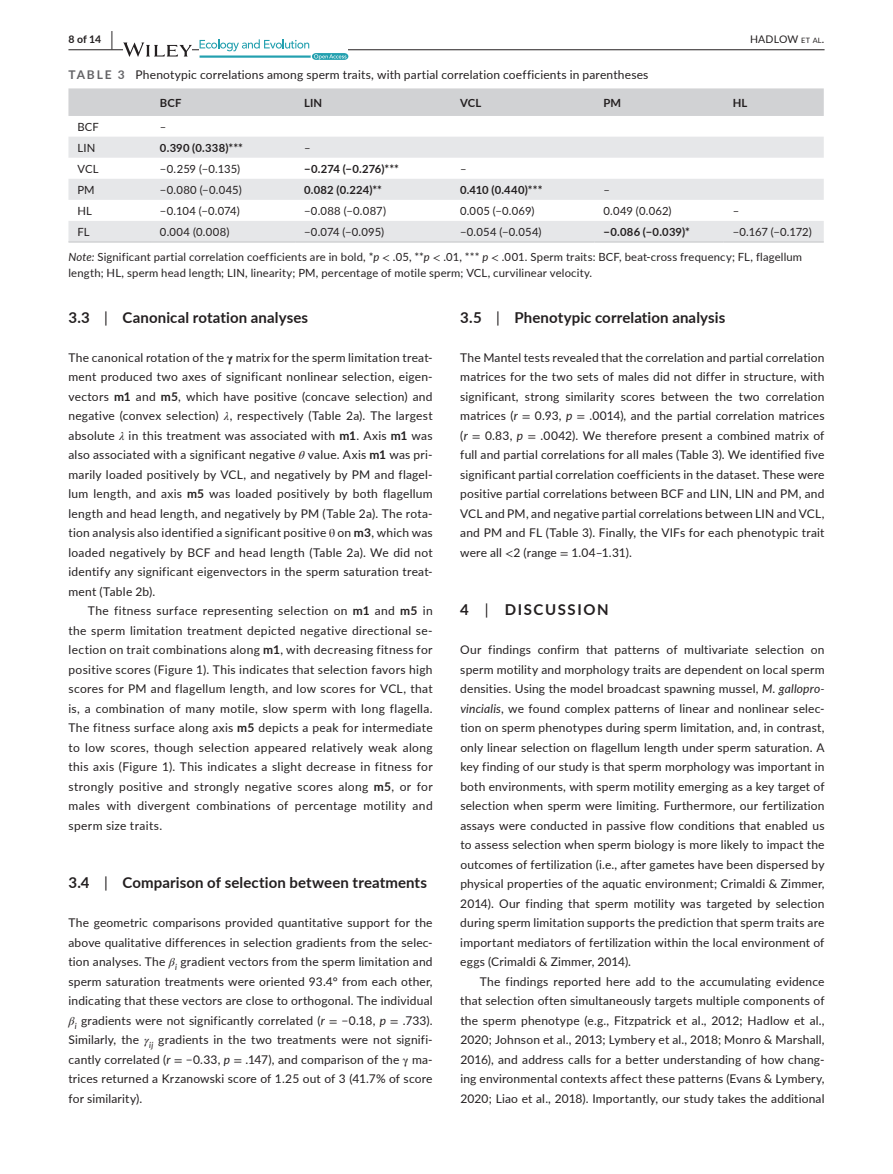
<style>
.page{position:relative;width:893px;height:1174px;background:#fff}
.page>*{position:absolute;margin:0;border:0;box-sizing:border-box;transform-origin:0 0}
.t1{font:700 15px "Lato";letter-spacing:.01em;color:#231f20}
.t2{font:700 15px "Lato";letter-spacing:.11em;color:#231f20}
.t3{font:12px/19.5px "Lato";letter-spacing:.015em;color:#231f20;text-align:justify}
.t4{font:11.25px/15.8px "Lato";letter-spacing:.015em;color:#231f20}
.t5{font:700 11.25px "Lato";letter-spacing:.015em;color:#231f20}
.t6{font:10.5px "Lato";letter-spacing:.02em;color:#231f20}
.t7{font:700 10.5px "Lato";color:#231f20}
.s1{font-size:19.5px}
.s2{font-size:7.35px}
.s3{font-weight:700;color:#636366}
.s4{font-style:italic}
.s5{font-family:"STIX"}
.s6{font-weight:400}
.s7{font-family:"STIX";font-weight:700}
.s8{font-weight:700}
.s9{font-family:"STIX";font-style:italic}
</style>
<div class="page">
<hr style="left:68px;top:49px;width:756px;height:1px;background:#231f20">
<svg style="left:123px;top:42px;width:69px;height:15px"></svg>
<svg style="left:200px;top:39px;width:148px;height:21px"></svg>
<div style="left:68px;top:88px;width:756px;height:28px;background:#d1d2d4"></div>
<svg style="left:68px;top:137px;width:756px;height:104px;fill:#e6e7e9"></svg>
<hr style="left:68px;top:241px;width:83px;height:2px;background:#d1d2d4">
<hr style="left:151px;top:241px;width:144px;height:2px;background:#d1d2d4">
<hr style="left:295px;top:241px;width:156px;height:2px;background:#d1d2d4">
<hr style="left:451px;top:241px;width:143px;height:2px;background:#d1d2d4">
<hr style="left:594px;top:241px;width:130px;height:2px;background:#d1d2d4">
<hr style="left:724px;top:241px;width:100px;height:2px;background:#d1d2d4">
<p class="t7" style="left:68px;top:31px;width:46px">8 of 14 <span class="s1">|</span></p>
<p class="t6" style="left:750px;top:31px;width:76px">HADLOW <span class="s2">et al</span>.</p>
<p class="t3" style="left:69px;top:64px;width:581px"><span class="s3">TABLE 3</span> Phenotypic correlations among sperm traits, with partial correlation coefficients in parentheses</p>
<p class="t5" style="left:160px;top:94px;width:23px">BCF</p>
<p class="t5" style="left:304px;top:94px;width:20px">LIN</p>
<p class="t5" style="left:460px;top:94px;width:23px">VCL</p>
<p class="t5" style="left:603px;top:94px;width:19px">PM</p>
<p class="t5" style="left:733px;top:94px;width:16px">HL</p>
<p class="t4" style="left:77px;top:118px;width:23px">BCF</p>
<p class="t4" style="left:160px;top:118px;width:8px">–</p>
<p class="t4" style="left:77px;top:139px;width:19px">LIN</p>
<p class="t5" style="left:160px;top:139px;width:85px">0.390 (0.338)***</p>
<p class="t4" style="left:304px;top:139px;width:8px">–</p>
<p class="t4" style="left:77px;top:160px;width:22px">VCL</p>
<p class="t4" style="left:160px;top:160px;width:82px">−0.259 (−0.135)</p>
<p class="t5" style="left:304px;top:160px;width:96px">−0.274 (−0.276)***</p>
<p class="t4" style="left:460px;top:160px;width:8px">–</p>
<p class="t4" style="left:77px;top:181px;width:19px">PM</p>
<p class="t4" style="left:160px;top:181px;width:83px">−0.080 (−0.045)</p>
<p class="t5" style="left:304px;top:181px;width:79px">0.082 (0.224)**</p>
<p class="t5" style="left:460px;top:181px;width:84px">0.410 (0.440)***</p>
<p class="t4" style="left:603px;top:181px;width:8px">–</p>
<p class="t4" style="left:77px;top:202px;width:16px">HL</p>
<p class="t4" style="left:160px;top:202px;width:81px">−0.104 (−0.074)</p>
<p class="t4" style="left:304px;top:202px;width:83px">−0.088 (−0.087)</p>
<p class="t4" style="left:460px;top:202px;width:76px">0.005 (−0.069)</p>
<p class="t4" style="left:603px;top:202px;width:70px">0.049 (0.062)</p>
<p class="t4" style="left:733px;top:202px;width:8px">–</p>
<p class="t4" style="left:77px;top:223px;width:14px">FL</p>
<p class="t4" style="left:160px;top:223px;width:71px">0.004 (0.008)</p>
<p class="t4" style="left:304px;top:223px;width:82px">−0.074 (−0.095)</p>
<p class="t4" style="left:460px;top:223px;width:83px">−0.054 (−0.054)</p>
<p class="t5" style="left:603px;top:224px;width:88px">−0.086 (−0.039)*</p>
<p class="t4" style="left:733px;top:223px;width:81px">−0.167 (−0.172)</p>
<p class="t4" style="left:68px;top:248px;width:735px"><span class="s4">Note:</span> Significant partial correlation coefficients are in bold, *<span class="s4">p</span> <span class="s5">&lt;</span> .05, **<span class="s4">p</span> <span class="s5">&lt;</span> .01, *** <span class="s4">p</span> <span class="s5">&lt;</span> .001. Sperm traits: BCF, beat-cross frequency; FL, flagellum length; HL, sperm head length; LIN, linearity; PM, percentage of motile sperm; VCL, curvilinear velocity.</p>
<p class="t1" style="left:68px;top:306px;width:241px">3.3 <span class="s6">|</span> Canonical rotation analyses</p>
<p class="t3" style="left:68px;top:347px;width:366px">The canonical rotation of the <span class="s7">γ</span> matrix for the sperm limitation treat&shy;ment produced two axes of significant nonlinear selection, eigen&shy;vectors <span class="s8">m1</span> and <span class="s8">m5</span>, which have positive (concave selection) and negative (convex selection) <span class="s9">λ</span>, respectively (Table 2a). The largest absolute <span class="s9">λ</span> in this treatment was associated with <span class="s8">m1</span>. Axis <span class="s8">m1</span> was also associated with a significant negative <span class="s9">θ</span> value. Axis <span class="s8">m1</span> was pri&shy;marily loaded positively by VCL, and negatively by PM and flagel&shy;lum length, and axis <span class="s8">m5</span> was loaded positively by both flagellum length and head length, and negatively by PM (Table 2a). The rota&shy;tion analysis also identified a significant positive <span class="s5">θ</span> on <span class="s8">m3</span>, which was loaded negatively by BCF and head length (Table 2a). We did not identify any significant eigenvectors in the sperm saturation treat&shy;ment (Table 2b).</p>
<p class="t3" style="left:68px;top:600px;width:366px;text-indent:20px">The fitness surface representing selection on <span class="s8">m1</span> and <span class="s8">m5</span> in the sperm limitation treatment depicted negative directional se&shy;lection on trait combinations along <span class="s8">m1</span>, with decreasing fitness for positive scores (Figure 1). This indicates that selection favors high scores for PM and flagellum length, and low scores for VCL, that is, a combination of many motile, slow sperm with long flagella.<br>The fitness surface along axis <span class="s8">m5</span> depicts a peak for intermediate to low scores, though selection appeared relatively weak along this axis (Figure 1). This indicates a slight decrease in fitness for strongly positive and strongly negative scores along <span class="s8">m5</span>, or for males with divergent combinations of percentage motility and sperm size traits.</p>
<p class="t1" style="left:68px;top:872px;width:360px">3.4 <span class="s6">|</span> Comparison of selection between treatments</p>
<p class="t3" style="left:68px;top:912px;width:366px">The geometric comparisons provided quantitative support for the above qualitative differences in selection gradients from the selec&shy;tion analyses. The <span class="s9">β</span><sub>i</sub> gradient vectors from the sperm limitation and sperm saturation treatments were oriented 93.4° from each other, indicating that these vectors are close to orthogonal. The individual <span class="s9">β</span><sub>i</sub> gradients were not significantly correlated (<span class="s4">r</span> <span class="s5">=</span> −0.18, <span class="s4">p</span> <span class="s5">=</span> .733).<br>Similarly, the <span class="s9">γ</span><sub>ij</sub> gradients in the two treatments were not signifi&shy;cantly correlated (<span class="s4">r</span> <span class="s5">=</span> −0.33, <span class="s4">p</span> <span class="s5">=</span> .147), and comparison of the <span class="s5">γ</span> ma&shy;trices returned a Krzanowski score of 1.25 out of 3 (41.7% of score for similarity).</p>
<p class="t1" style="left:460px;top:306px;width:266px">3.5 <span class="s6">|</span> Phenotypic correlation analysis</p>
<p class="t3" style="left:460px;top:347px;width:366px">The Mantel tests revealed that the correlation and partial correlation matrices for the two sets of males did not differ in structure, with significant, strong similarity scores between the two correlation matrices (<span class="s4">r</span> <span class="s5">=</span> 0.93, <span class="s4">p</span> <span class="s5">=</span> .0014), and the partial correlation matrices (<span class="s4">r</span> <span class="s5">=</span> 0.83, <span class="s4">p</span> <span class="s5">=</span> .0042). We therefore present a combined matrix of full and partial correlations for all males (Table 3). We identified five significant partial correlation coefficients in the dataset. These were positive partial correlations between BCF and LIN, LIN and PM, and VCL and PM, and negative partial correlations between LIN and VCL, and PM and FL (Table 3). Finally, the VIFs for each phenotypic trait were all <span class="s5">&lt;</span>2 (range <span class="s5">=</span> 1.04–1.31).</p>
<p class="t2" style="left:460px;top:599px;width:150px">4 <span class="s6">|</span> DISCUSSION</p>
<p class="t3" style="left:460px;top:639px;width:366px">Our findings confirm that patterns of multivariate selection on sperm motility and morphology traits are dependent on local sperm densities. Using the model broadcast spawning mussel, <span class="s4">M. gallopro&shy;vincialis</span>, we found complex patterns of linear and nonlinear selec&shy;tion on sperm phenotypes during sperm limitation, and, in contrast, only linear selection on flagellum length under sperm saturation. A key finding of our study is that sperm morphology was important in both environments, with sperm motility emerging as a key target of selection when sperm were limiting. Furthermore, our fertilization assays were conducted in passive flow conditions that enabled us to assess selection when sperm biology is more likely to impact the outcomes of fertilization (i.e., after gametes have been dispersed by physical properties of the aquatic environment; Crimaldi &amp; Zimmer, 2014). Our finding that sperm motility was targeted by selection during sperm limitation supports the prediction that sperm traits are important mediators of fertilization within the local environment of eggs (Crimaldi &amp; Zimmer, 2014).</p>
<p class="t3" style="left:460px;top:971px;width:366px;text-indent:20px">The findings reported here add to the accumulating evidence that selection often simultaneously targets multiple components of the sperm phenotype (e.g., Fitzpatrick et al., 2012; Hadlow et al., 2020; Johnson et al., 2013; Lymbery et al., 2018; Monro &amp; Marshall, 2016), and address calls for a better understanding of how chang&shy;ing environmental contexts affect these patterns (Evans &amp; Lymbery, 2020; Liao et al., 2018). Importantly, our study takes the additional</p>
</div>
